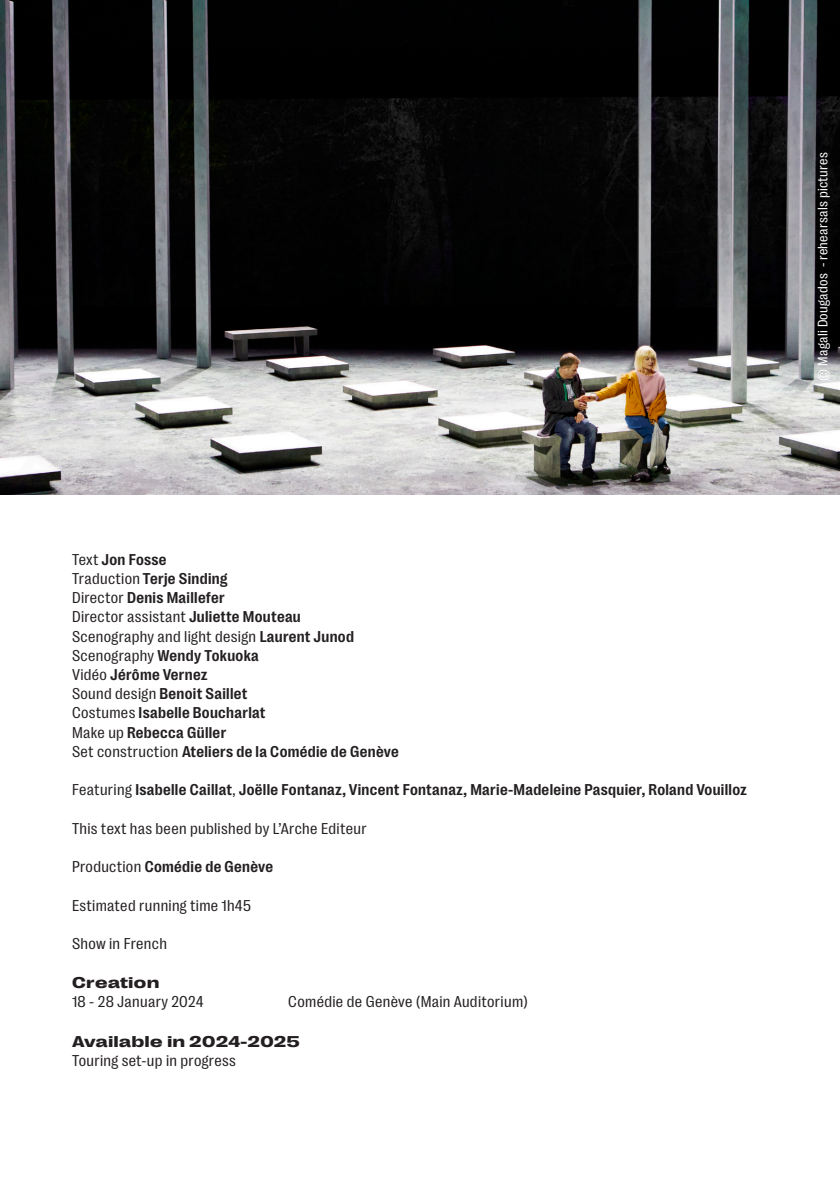
<style>
.page{position:relative;width:840px;height:1191px;background:#fff}
.page>*{position:absolute;margin:0;border:0;box-sizing:border-box;transform-origin:0 0}
.Petites_informations{font:700 16px/19.2px "Right Grotesk Text";letter-spacing:.02em;color:#231f20}
.Petites_informations-2{font:16px "Right Grotesk Text";letter-spacing:.02em;color:#231f20}
.Petites_informations-3{font:700 16px "Right Grotesk Spatial";letter-spacing:.04em;color:#231f20}
.Crédit_Photos{font:14px "Right Grotesk Text";letter-spacing:.02em;color:#fff}
.s1{font-weight:400}
.s2{font-weight:700}
</style>
<div class="page">
<img style="left:0;top:0;width:839px;height:494px">
<p class="Petites_informations" style="left:72px;top:549px;width:96px"><span class="s1">Text</span> Jon Fosse</p>
<p class="Petites_informations" style="left:72px;top:569px;width:157px"><span class="s1">Traduction</span> Terje Sinding</p>
<p class="Petites_informations" style="left:72px;top:588px;width:154px"><span class="s1">Director</span> Denis Maillefer</p>
<p class="Petites_informations-2" style="left:72px;top:608px;width:230px">Director assistant <span class="s2">Juliette Mouteau</span></p>
<p class="Petites_informations-2" style="left:72px;top:627px;width:283px">Scenography and light design <span class="s2">Laurent Junod</span></p>
<p class="Petites_informations" style="left:72px;top:645px;width:188px"><span class="s1">Scenography</span> Wendy Tokuoka</p>
<p class="Petites_informations" style="left:72px;top:665px;width:177px"><span class="s1">Vidéo</span> Jérôme Vernez<br><span class="s1">Sound design</span> Benoit Saillet</p>
<p class="Petites_informations" style="left:72px;top:703px;width:195px"><span class="s1">Costumes</span> Isabelle Boucharlat</p>
<p class="Petites_informations" style="left:72px;top:722px;width:156px"><span class="s1">Make up</span> Rebecca Güller</p>
<p class="Petites_informations" style="left:72px;top:741px;width:328px"><span class="s1">Set construction</span> Ateliers de la Comédie de Genève</p>
<p class="Petites_informations" style="left:72px;top:780px;width:676px"><span class="s1">Featuring</span> Isabelle Caillat<span class="s1">,</span> Joëlle Fontanaz, Vincent Fontanaz, Marie-Madeleine Pasquier, Roland Vouilloz</p>
<p class="Petites_informations-2" style="left:72px;top:819px;width:296px">This text has been published by L’Arche Editeur</p>
<p class="Petites_informations" style="left:72px;top:857px;width:203px"><span class="s1">Production</span> Comédie de Genève</p>
<p class="Petites_informations-2" style="left:72px;top:896px;width:180px">Estimated running time 1h45</p>
<p class="Petites_informations-2" style="left:72px;top:935px;width:96px">Show in French</p>
<p class="Petites_informations-3" style="left:72px;top:974px;width:88px">Creation</p>
<p class="Petites_informations-2" style="left:72px;top:993px;width:133px">18 - 28 January 2024</p>
<p class="Petites_informations-2" style="left:288px;top:993px;width:241px">Comédie de Genève (Main Auditorium)</p>
<p class="Petites_informations-3" style="left:72px;top:1032px;width:229px">Available in 2024-2025</p>
<p class="Petites_informations-2" style="left:72px;top:1051px;width:165px">Touring set-up in progress</p>
<p class="Crédit_Photos" style="left:814px;top:380px;width:229px;rotate:-90deg">© Magali Dougados - rehearsals pictures</p>
</div>
